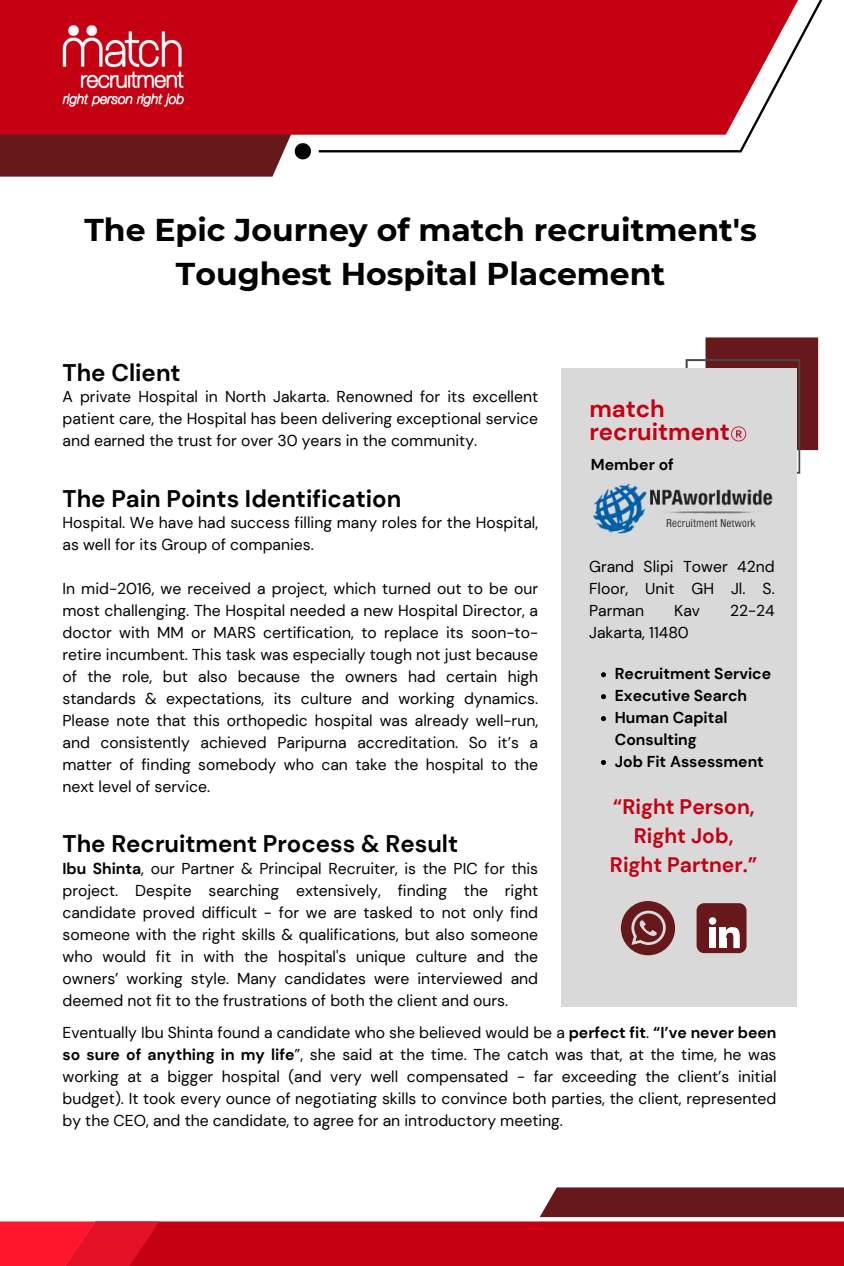
<style>
.page{position:relative;width:844px;height:1266px;background:#fff}
.page>*{position:absolute;margin:0;border:0;box-sizing:border-box;transform-origin:0 0}
.t1{font:700 31.5px/43.9px "Montserrat";color:#000;text-align:center}
.t2{font:700 24px "DM Sans";color:#000}
.t3{font:700 24px/23.6px "DM Sans";color:#c60013}
.t4{font:700 21px/29.2px "DM Sans";color:#c60013;text-align:center}
.t5{font:15.75px/21.9px "DM Sans";color:#000;text-align:justify}
.t6{font:700 15.75px/21.9px "DM Sans";color:#000}
.s1{font-weight:700}
</style>
<div class="page">
<svg style="left:0;top:135px;width:376px;height:42px;fill:#66181b"></svg>
<div style="left:0;top:0;width:319px;height:135px;background:#c60013"></div>
<svg style="left:319px;top:0;width:504px;height:152px;fill:#c60013"></svg>
<svg style="left:295px;top:143px;width:16px;height:16px"></svg>
<img style="left:62px;top:26px;width:121px;height:81px">
<svg style="left:0;top:1187px;width:844px;height:79px"></svg>
<div style="left:561px;top:368px;width:236px;height:638px;background:#d9d9d9"></div>
<img style="left:593px;top:484px;width:180px;height:50px">
<svg style="left:621px;top:901px;width:54px;height:54px"></svg>
<div style="left:696px;top:903px;width:50px;height:50px;background:#66181b;border-radius:8px"></div>
<svg style="left:709px;top:917px;width:7px;height:7px"></svg>
<div style="left:709px;top:927px;width:7px;height:21px;background:#fff"></div>
<div style="left:720px;top:927px;width:6px;height:21px;background:#fff"></div>
<svg style="left:726px;top:927px;width:14px;height:21px"></svg>
<svg style="left:601px;top:672px;width:5px;height:5px"></svg>
<svg style="left:601px;top:694px;width:5px;height:5px"></svg>
<svg style="left:601px;top:716px;width:5px;height:5px"></svg>
<svg style="left:601px;top:760px;width:5px;height:5px"></svg>
<svg style="left:685px;top:337px;width:133px;height:137px"></svg>
<p class="t1" style="left:84px;top:208px;width:674px">The Epic Journey of match recruitment's<br>Toughest Hospital Placement</p>
<h4 class="t2" style="left:62px;top:357px;width:120px">The Client</h4>
<p class="t5" style="left:62px;top:386px;width:477px">A private Hospital in North Jakarta. Renowned for its excellent patient care, the Hospital has been delivering exceptional service and earned the trust for over 30 years in the community.</p>
<p class="t2" style="left:62px;top:483px;width:340px">The Pain Points Identification</p>
<p class="t5" style="left:62px;top:512px;width:477px">Hospital. We have had success filling many roles for the Hospital, as well for its Group of companies.</p>
<h2 class="t5" style="left:62px;top:578px;width:477px">In mid-2016, we received a project, which turned out to be our most challenging. The Hospital needed a new Hospital Director, a doctor with MM or MARS certification, to replace its soon-to&shy;retire incumbent. This task was especially tough not just because of the role, but also because the owners had certain high standards &amp; expectations, its culture and working dynamics.<br>Please note that this orthopedic hospital was already well-run, and consistently achieved Paripurna accreditation. So it’s a matter of finding somebody who can take the hospital to the next level of service.</h2>
<p class="t2" style="left:62px;top:828px;width:397px">The Recruitment Process &amp; Result</p>
<p class="t5" style="left:62px;top:857px;width:477px"><span class="s1">Ibu Shinta</span>, our Partner &amp; Principal Recruiter, is the PIC for this project. Despite searching extensively, finding the right candidate proved difficult - for we are tasked to not only find someone with the right skills &amp; qualifications, but also someone who would fit in with the hospital's unique culture and the owners’ working style. Many candidates were interviewed and deemed not fit to the frustrations of both the client and ours.</p>
<h1 class="t3" style="left:589px;top:397px;width:142px">match recruitment</h1>
<p class="t6" style="left:591px;top:454px;width:84px">Member of</p>
<h2 class="t5" style="left:589px;top:555px;width:187px">Grand Slipi Tower 42nd Floor, Unit GH Jl. S.<br>Parman</h2>
<h2 class="t5" style="left:674px;top:599px;width:27px">Kav</h2>
<h2 class="t5" style="left:730px;top:599px;width:46px">22-24</h2>
<h2 class="t5" style="left:589px;top:621px;width:101px">Jakarta, 11480</h2>
<p class="t6" style="left:615px;top:663px;width:158px">Recruitment Service</p>
<h2 class="t6" style="left:615px;top:685px;width:134px">Executive Search</h2>
<p class="t6" style="left:615px;top:707px;width:114px">Human Capital<br>Consulting</p>
<p class="t6" style="left:615px;top:751px;width:151px">Job Fit Assessment</p>
<h2 class="t4" style="left:610px;top:792px;width:149px">“Right Person,<br>Right Job,<br>Right Partner.”</h2>
<p class="t5" style="left:62px;top:1021px;width:715px">Eventually Ibu Shinta found a candidate who she believed would be a <span class="s1">perfect fit</span>. <span class="s1">“I’ve never been so sure of anything in my life</span>”, she said at the time. The catch was that, at the time, he was working at a bigger hospital (and very well compensated - far exceeding the client’s initial budget). It took every ounce of negotiating skills to convince both parties, the client, represented by the CEO, and the candidate, to agree for an introductory meeting.</p>
</div>
